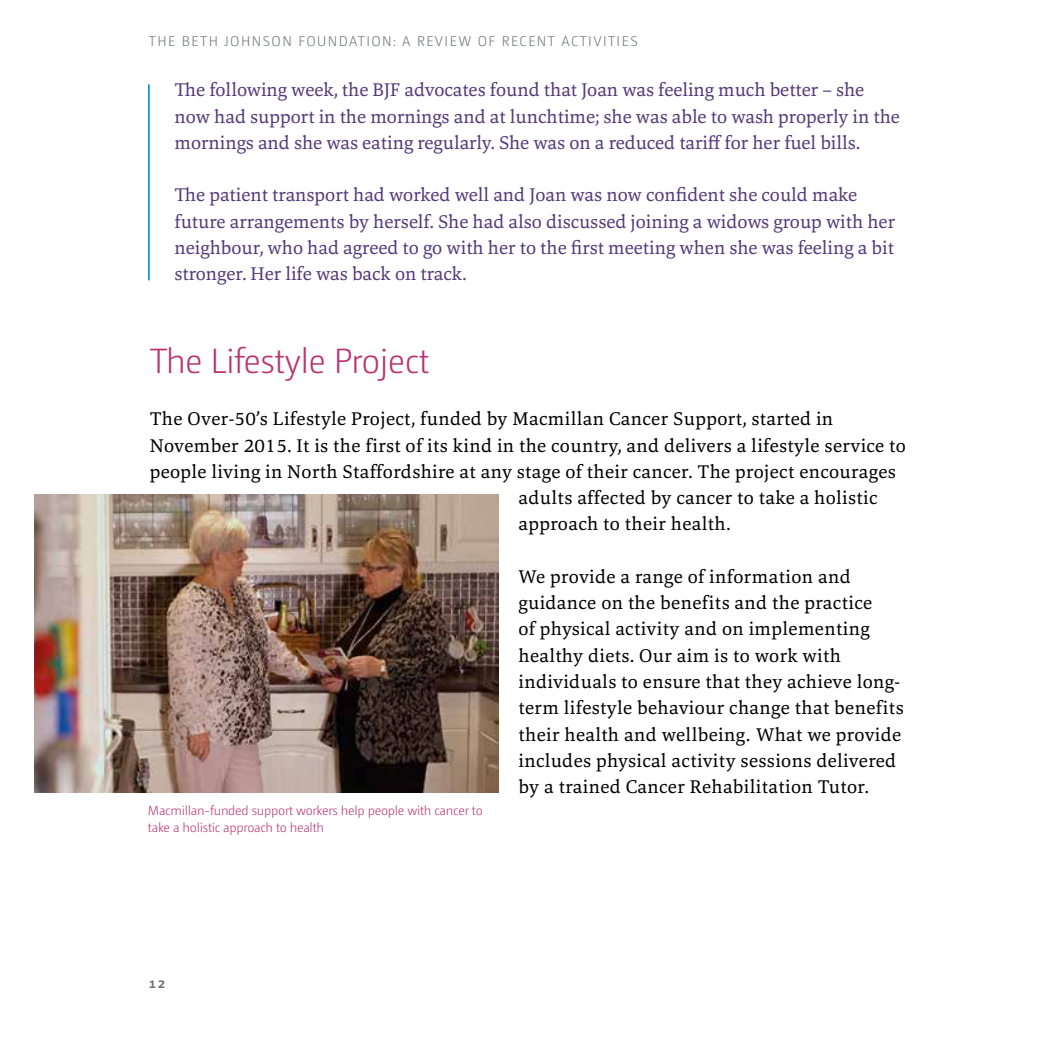
<style>
.page{position:relative;width:1042px;height:1042px;background:#fff}
.page>*{position:absolute;margin:0;border:0;box-sizing:border-box;transform-origin:0 0}
.t1{font:300 35px "Camingo Dos";letter-spacing:-.02em;color:#b93471}
.t2{font:19.25px/26.2px "Marbach";letter-spacing:.02em;color:#000}
.t3{font:19.25px/26.2px "Marbach";color:#543a7a}
.t4{font:300 14px "Camingo Dos";letter-spacing:.1em;color:#6f727d}
.t5{font:700 14px "Camingo Dos";color:#6f727d}
.t6{font:300 13.12px/16.6px "Camingo Dos";letter-spacing:-.02em;color:#b93471}
</style>
<div class="page">
<hr style="left:148px;top:84px;width:2px;height:196px;background:#009acb">
<img style="left:35px;top:495px;width:464px;height:297px">
<p class="t4" style="left:149px;top:34px;width:490px">THE BETH JOHNSON FOUNDATION: A REVIEW OF RECENT ACTIVITIES</p>
<p class="t3" style="left:174px;top:77px;width:727px">The following week, the BJF advocates found that Joan was feeling much better – she now had support in the mornings and at lunchtime; she was able to wash properly in the mornings and she was eating regularly. She was on a reduced tariff for her fuel bills.</p>
<p class="t3" style="left:174px;top:182px;width:722px">The patient transport had worked well and Joan was now confident she could make future arrangements by herself. She had also discussed joining a widows group with her neighbour, who had agreed to go with her to the first meeting when she was feeling a bit stronger. Her life was back on track.</p>
<h1 class="t1" style="left:150px;top:341px;width:281px">The Lifestyle Project</h1>
<p class="t2" style="left:150px;top:406px;width:685px">The Over-50’s Lifestyle Project, funded by Macmillan Cancer Support, started in</p>
<p class="t2" style="left:150px;top:432px;width:758px">November 2015. It is the first of its kind in the country, and delivers a lifestyle service to</p>
<p class="t2" style="left:150px;top:458px;width:747px">people living in North Staffordshire at any stage of their cancer. The project encourages</p>
<p class="t2" style="left:518px;top:484px;width:361px">adults affected by cancer to take a holistic</p>
<p class="t2" style="left:518px;top:511px;width:213px">approach to their health.</p>
<p class="t2" style="left:518px;top:563px;width:387px">We provide a range of information and guidance on the benefits and the practice<br>of physical activity and on implementing healthy diets. Our aim is to work with individuals to ensure that they achieve long&shy;term lifestyle behaviour change that benefits their health and wellbeing. What we provide includes physical activity sessions delivered by a trained Cancer Rehabilitation Tutor.</p>
<p class="t6" style="left:148px;top:802px;width:336px">Macmillan-funded support workers help people with cancer to take a holistic approach to health</p>
<p class="t5" style="left:149px;top:974px;width:18px">12</p>
</div>
